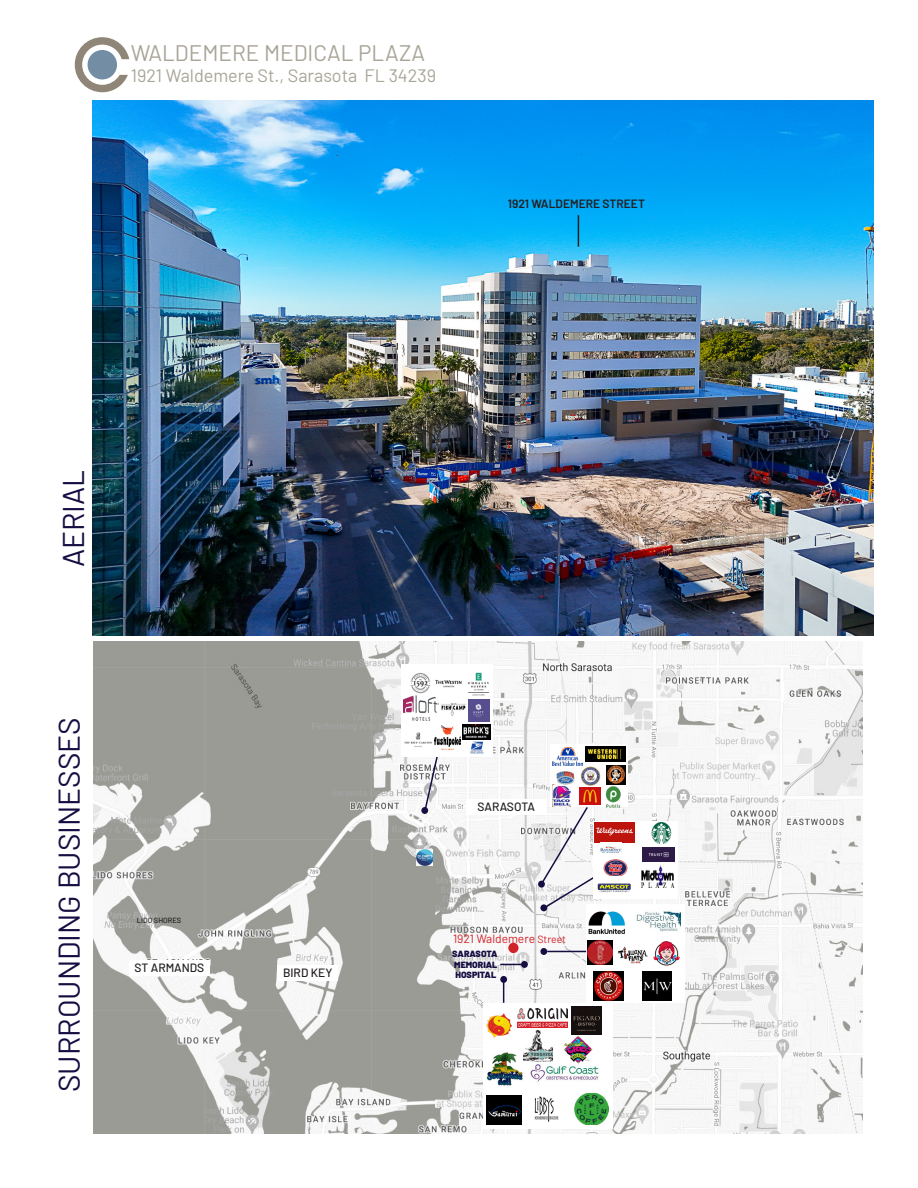
<style>
.page{position:relative;width:918px;height:1188px;background:#fff}
.page>*{position:absolute;margin:0;border:0;box-sizing:border-box;transform-origin:0 0}
.t1{font:30px "Barlow";color:#150e42}
.t2{font:22.5px "Barlow";color:#a9a598}
.t3{font:18px "Barlow";color:#a9a598}
.t4{font:500 12px "Barlow";color:#231f20}
.t5{font:12px "Barlow";color:#d1232a}
.t6{font:600 12px "Barlow";color:#231f20}
.t7{font:900 9px "Barlow";color:#150e42}
.t8{font:500 7.5px "Barlow";color:#231f20}
.s1{font-size:10.5px}
</style>
<div class="page">
<svg style="left:74px;top:37px;width:56px;height:56px"></svg>
<div style="left:88px;top:50px;width:29px;height:29px;background:#738da5;border-radius:50%"></div>
<img style="left:94px;top:641px;width:769px;height:493px">
<div style="left:129px;top:960px;width:81px;height:16px;background:#fff"></div>
<img style="left:417px;top:849px;width:15px;height:16px">
<div style="left:278px;top:965px;width:60px;height:16px;background:#fff"></div>
<svg style="left:423px;top:757px;width:16px;height:55px"></svg>
<div style="left:401px;top:664px;width:92px;height:93px;background:#fff"></div>
<img style="left:404px;top:732px;width:28px;height:15px">
<img style="left:436px;top:680px;width:26px;height:8px">
<img style="left:468px;top:672px;width:21px;height:24px">
<div style="left:483px;top:1003px;width:129px;height:125px;background:#fff"></div>
<img style="left:487px;top:1014px;width:24px;height:23px">
<img style="left:530px;top:1064px;width:69px;height:18px">
<img style="left:517px;top:1008px;width:51px;height:19px">
<img style="left:486px;top:1052px;width:37px;height:34px">
<img style="left:575px;top:1093px;width:34px;height:32px">
<img style="left:564px;top:1034px;width:29px;height:30px">
<img style="left:486px;top:1095px;width:35px;height:30px">
<img style="left:571px;top:1007px;width:31px;height:27px">
<img style="left:534px;top:1096px;width:25px;height:26px">
<img style="left:523px;top:1030px;width:30px;height:32px">
<div style="left:500px;top:976px;width:7px;height:7px;background:#150e42;border-radius:50%"></div>
<div style="left:508px;top:943px;width:11px;height:10px;background:#d1232a;border-radius:50%"></div>
<div style="left:586px;top:904px;width:98px;height:99px;background:#fff"></div>
<img style="left:588px;top:911px;width:37px;height:23px">
<img style="left:643px;top:971px;width:29px;height:29px">
<img style="left:653px;top:941px;width:27px;height:25px">
<img style="left:618px;top:946px;width:29px;height:18px">
<img style="left:588px;top:941px;width:24px;height:24px">
<img style="left:636px;top:911px;width:44px;height:21px">
<img style="left:594px;top:971px;width:29px;height:29px">
<hr style="left:547px;top:951px;width:39px;height:1px;background:#150e42">
<div style="left:466px;top:799px;width:81px;height:16px;background:#fff"></div>
<div style="left:593px;top:821px;width:85px;height:78px;background:#fff"></div>
<img style="left:600px;top:823px;width:34px;height:20px">
<img style="left:600px;top:846px;width:21px;height:7px">
<img style="left:651px;top:823px;width:21px;height:20px">
<img style="left:643px;top:848px;width:31px;height:13px">
<img style="left:603px;top:859px;width:25px;height:17px">
<img style="left:600px;top:883px;width:31px;height:10px">
<img style="left:641px;top:866px;width:33px;height:22px">
<svg style="left:540px;top:805px;width:60px;height:104px"></svg>
<svg style="left:550px;top:745px;width:78px;height:62px"></svg>
<img style="left:604px;top:786px;width:21px;height:21px">
<img style="left:553px;top:785px;width:18px;height:21px">
<img style="left:580px;top:788px;width:21px;height:16px">
<img style="left:556px;top:769px;width:19px;height:17px">
<img style="left:606px;top:766px;width:20px;height:19px">
<img style="left:581px;top:766px;width:20px;height:20px">
<img style="left:403px;top:695px;width:36px;height:25px">
<img style="left:553px;top:747px;width:29px;height:19px">
<img style="left:586px;top:747px;width:39px;height:15px">
<img style="left:441px;top:703px;width:25px;height:13px">
<img style="left:462px;top:725px;width:28px;height:15px">
<img style="left:470px;top:741px;width:14px;height:13px">
<img style="left:410px;top:673px;width:26px;height:21px">
<img style="left:434px;top:726px;width:26px;height:24px">
<img style="left:468px;top:699px;width:21px;height:23px">
<div style="left:521px;top:961px;width:7px;height:7px;background:#150e42;border-radius:50%"></div>
<div style="left:540px;top:948px;width:7px;height:7px;background:#150e42;border-radius:50%"></div>
<div style="left:540px;top:904px;width:7px;height:7px;background:#150e42;border-radius:50%"></div>
<div style="left:538px;top:881px;width:7px;height:7px;background:#150e42;border-radius:50%"></div>
<svg style="left:500px;top:964px;width:21px;height:1px"></svg>
<div style="left:421px;top:807px;width:7px;height:7px;background:#150e42;border-radius:50%"></div>
<svg style="left:503px;top:983px;width:1px;height:20px"></svg>
<img style="left:92px;top:100px;width:781px;height:535px">
<hr style="left:578px;top:215px;width:1px;height:32px;background:#231f20">
<p class="t2" style="left:131px;top:36px;width:296px">WALDEMERE MEDICAL PLAZA</p>
<p class="t3" style="left:131px;top:63px;width:307px">1921 Waldemere St., Sarasota FL 34239</p>
<p class="t6" style="left:508px;top:195px;width:139px">1921 WALDEMERE STREET</p>
<p class="t1" style="left:51px;top:567px;width:99px;rotate:-90deg">AERIAL</p>
<p class="t1" style="left:47px;top:1092px;width:376px;rotate:-90deg">SURROUNDING BUSINESSES</p>
<p class="t8" style="left:137px;top:915px;width:46px">LIDO SHORES</p>
<p class="t4" style="left:135px;top:959px;width:71px">ST ARMANDS</p>
<p class="t4" style="left:283px;top:964px;width:51px">BIRD KEY</p>
<p class="t4" style="left:478px;top:798px;width:59px">SARASOTA</p>
<p class="t5" style="left:453px;top:930px;width:115px">1921 Waldemere <span class="s1">Street</span></p>
<p class="t7" style="left:452px;top:947px;width:47px">SARASOTA</p>
<p class="t7" style="left:454px;top:958px;width:45px">MEMORIAL</p>
<p class="t7" style="left:456px;top:968px;width:42px">HOSPITAL</p>
</div>
